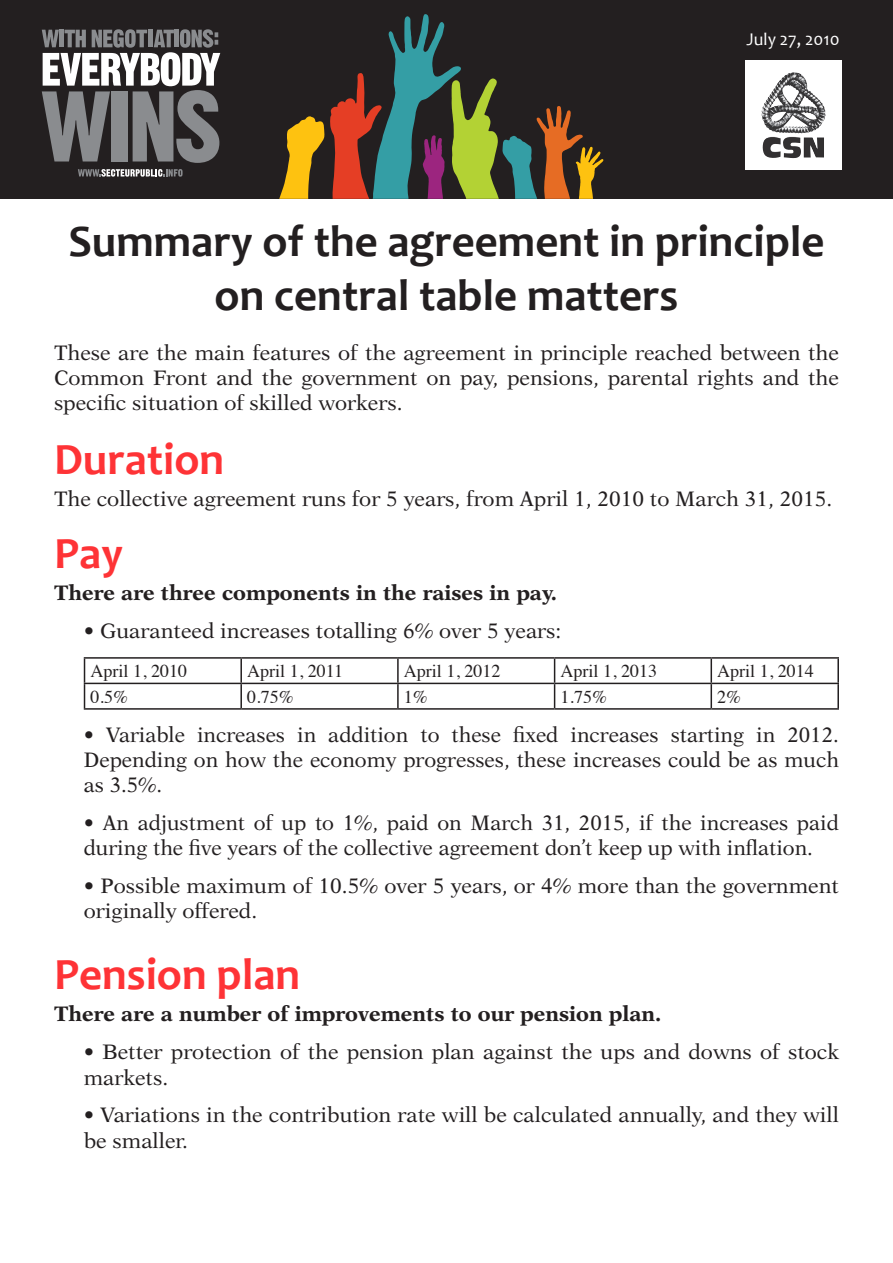
<style>
.page{position:relative;width:893px;height:1263px;background:#fff}
.page>*{position:absolute;margin:0;border:0;box-sizing:border-box;transform-origin:0 0}
.t1{font:700 45px/54px "Candara";color:#231f20;text-align:center}
.t2{font:700 45px "Candara";color:#fe3336}
.t3{font:21px/25.2px "New Aster LT Std";color:#231f20}
.t4{font:700 21px "New Aster LT Std";color:#231f20}
.t5{font:18px "Times";color:#231f20}
.t6{font:18px "Candara";color:#fff}
</style>
<div class="page">
<hr style="left:84px;top:657px;width:157px;height:2px;background:#231f20">
<hr style="left:241px;top:657px;width:157px;height:2px;background:#231f20">
<hr style="left:240px;top:659px;width:2px;height:24px;background:#231f20">
<hr style="left:398px;top:657px;width:157px;height:2px;background:#231f20">
<hr style="left:397px;top:659px;width:2px;height:24px;background:#231f20">
<hr style="left:555px;top:657px;width:156px;height:2px;background:#231f20">
<hr style="left:711px;top:657px;width:128px;height:2px;background:#231f20">
<hr style="left:710px;top:659px;width:2px;height:24px;background:#231f20">
<hr style="left:837px;top:659px;width:2px;height:24px;background:#231f20">
<hr style="left:84px;top:683px;width:157px;height:1px;background:#231f20">
<svg style="left:84px;top:659px;width:1px;height:49px"></svg>
<hr style="left:241px;top:683px;width:157px;height:1px;background:#231f20">
<hr style="left:240px;top:684px;width:2px;height:24px;background:#231f20">
<hr style="left:398px;top:683px;width:157px;height:1px;background:#231f20">
<hr style="left:397px;top:684px;width:2px;height:24px;background:#231f20">
<hr style="left:555px;top:683px;width:156px;height:1px;background:#231f20">
<svg style="left:554px;top:659px;width:1px;height:49px"></svg>
<hr style="left:711px;top:683px;width:128px;height:1px;background:#231f20">
<hr style="left:710px;top:684px;width:2px;height:24px;background:#231f20">
<hr style="left:837px;top:684px;width:2px;height:24px;background:#231f20">
<hr style="left:84px;top:708px;width:157px;height:2px;background:#231f20">
<hr style="left:241px;top:708px;width:157px;height:2px;background:#231f20">
<hr style="left:398px;top:708px;width:157px;height:2px;background:#231f20">
<hr style="left:555px;top:708px;width:156px;height:2px;background:#231f20">
<hr style="left:711px;top:708px;width:128px;height:2px;background:#231f20">
<div style="left:0;top:0;width:893px;height:199px;background:#231f20"></div>
<svg style="left:279px;top:14px;width:325px;height:185px"></svg>
<svg style="left:746px;top:61px;width:96px;height:109px;fill:#fff"></svg>
<img style="left:762px;top:72px;width:63px;height:61px">
<svg style="left:42px;top:29px;width:178px;height:148px"></svg>
<p class="t6" style="left:746px;top:29px;width:95px">July 27, 2010</p>
<p class="t1" style="left:69px;top:214px;width:757px">Summary of the agreement in principle on central table matters</p>
<p class="t3" style="left:54px;top:340px;width:786px;text-align:justify">These are the main features of the agreement in principle reached between the Common Front and the government on pay, pensions, parental rights and the specific situation of skilled workers.</p>
<p class="t2" style="left:54px;top:432px;width:172px">Duration</p>
<p class="t3" style="left:54px;top:486px;width:780px">The collective agreement runs for 5 years, from April 1, 2010 to March 31, 2015.</p>
<p class="t2" style="left:54px;top:527px;width:71px">Pay</p>
<p class="t4" style="left:54px;top:581px;width:505px">There are three components in the raises in pay.</p>
<p class="t3" style="left:84px;top:619px;width:479px">• Guaranteed increases totalling 6% over 5 years:</p>
<p class="t5" style="left:91px;top:654px;width:98px">April 1, 2010</p>
<p class="t5" style="left:247px;top:654px;width:97px">April 1, 2011</p>
<p class="t5" style="left:404px;top:654px;width:98px">April 1, 2012</p>
<p class="t5" style="left:561px;top:654px;width:98px">April 1, 2013</p>
<p class="t5" style="left:717px;top:654px;width:98px">April 1, 2014</p>
<p class="t5" style="left:91px;top:680px;width:39px">0.5%</p>
<p class="t5" style="left:247px;top:680px;width:48px">0.75%</p>
<p class="t5" style="left:404px;top:680px;width:25px">1%</p>
<p class="t5" style="left:561px;top:680px;width:48px">1.75%</p>
<p class="t5" style="left:717px;top:680px;width:25px">2%</p>
<p class="t3" style="left:84px;top:722px;width:757px;text-align:justify">• Variable increases in addition to these fixed increases starting in 2012.<br>Depending on how the economy progresses, these increases could be as much as 3.5%.</p>
<p class="t3" style="left:84px;top:810px;width:757px">• An adjustment of up to 1%, paid on March 31, 2015, if the increases paid during the five years of the collective agreement don’t keep up with inflation.</p>
<p class="t3" style="left:84px;top:873px;width:757px">• Possible maximum of 10.5% over 5 years, or 4% more than the government originally offered.</p>
<p class="t2" style="left:54px;top:947px;width:248px">Pension plan</p>
<p class="t4" style="left:54px;top:1001px;width:609px">There are a number of improvements to our pension plan.</p>
<p class="t3" style="left:84px;top:1039px;width:757px">• Better protection of the pension plan against the ups and downs of stock markets.</p>
<p class="t3" style="left:84px;top:1103px;width:757px">• Variations in the contribution rate will be calculated annually, and they will be smaller.</p>
</div>
